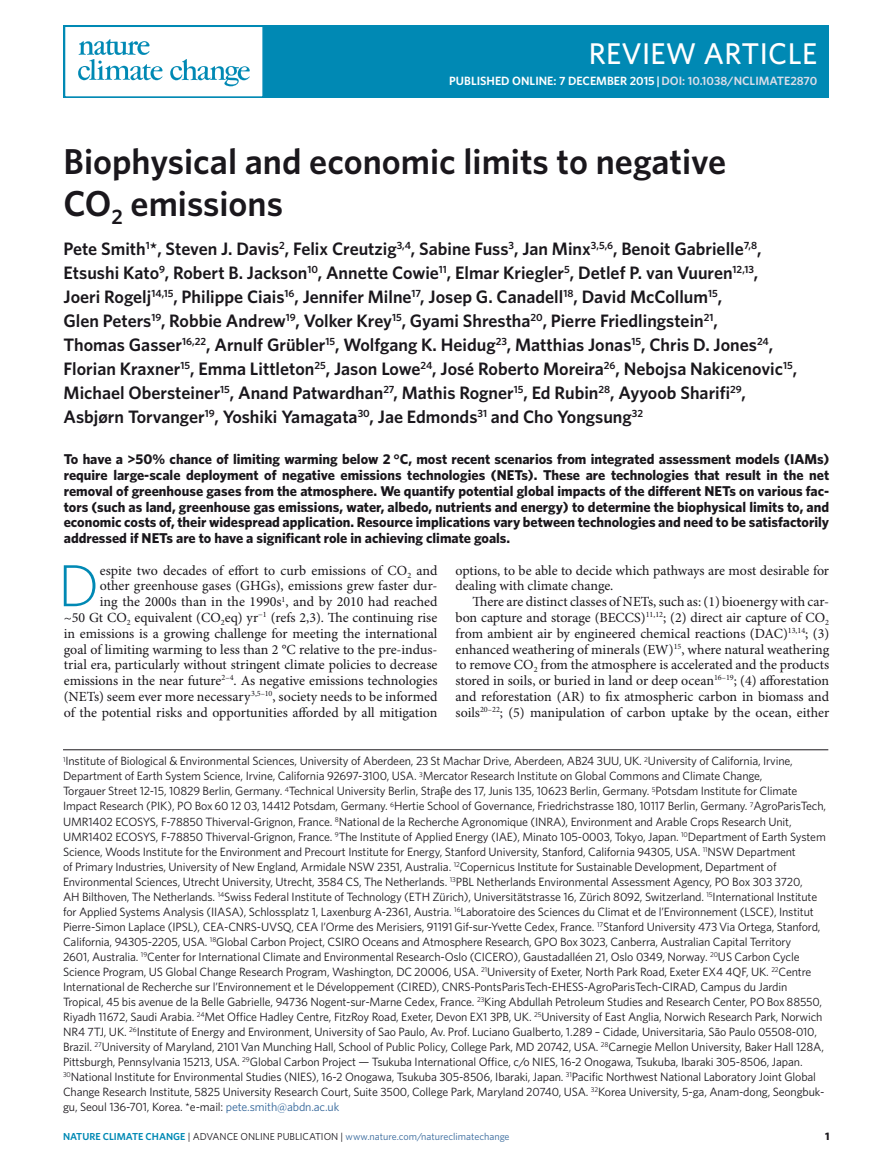
<style>
.page{position:relative;width:893px;height:1174px;background:#fff}
.page>*{position:absolute;margin:0;border:0;box-sizing:border-box;transform-origin:0 0}
.t1{font:300 59.4px "Whitney";color:#0089b4}
.t2{font:600 36px/42px "Whitney";color:#1a171c}
.t3{font:500 30px "Whitney";letter-spacing:.01em;color:#fff}
.t4{font:600 18px/24px "Whitney";color:#1a171c}
.t5{font:700 14.25px/15.8px "Whitney";color:#1a171c;text-align:justify}
.t6{font:13.95px/15.8px "Minion Pro";color:#1a171c;text-align:right}
.t7{font:12px/15px "Whitney";letter-spacing:-.01em;color:#1a171c}
.t8{font:600 12px "Whitney";color:#fff}
.t9{font:700 10.8px "Whitney";color:#1a171c}
.t10{font:10.2px "Whitney";color:#326599}
.s1{color:#dbdde9}
.s2{font-family:"Minion Pro"}
.s3{color:#326599}
.s4{font-weight:600;color:#0089b4}
.s5{color:#1a171c}
</style>
<div class="page">
<hr style="left:63px;top:749px;width:765px;height:1px;background:#1a171c">
<div style="left:64px;top:26px;width:765px;height:72px;background:#0089b4"></div>
<div style="left:64px;top:26px;width:200px;height:72px;background:#fff;border:2px solid #0089b4"></div>
<svg style="left:170px;top:59px;width:80px;height:27px"></svg>
<svg style="left:78px;top:39px;width:84px;height:41px"></svg>
<h3 class="t3" style="left:589px;top:34px;width:230px">REVIEW ARTICLE</h3>
<p class="t8" style="left:449px;top:73px;width:369px">PUBLISHED ONLINE: 7 DECEMBER 2015 |<span class="s1">DOI: 10.1038/NCLIMATE2870</span></p>
<h2 class="t2" style="left:64px;top:140px;width:664px">Biophysical and economic limits to negative<br>CO<sub>2</sub> emissions</h2>
<p class="t4" style="left:64px;top:237px;width:735px">Pete Smith<sup>1</sup>*, Steven J. Davis<sup>2</sup>, Felix Creutzig<sup>3,4</sup>, Sabine Fuss<sup>3</sup>, Jan Minx<sup>3,5,6</sup>, Benoit Gabrielle<sup>7,8</sup>, Etsushi Kato<sup>9</sup>, Robert B. Jackson<sup>10</sup>, Annette Cowie<sup>11</sup>, Elmar Kriegler<sup>5</sup>, Detlef P. van Vuuren<sup>12,13</sup>, Joeri Rogelj<sup>14,15</sup>, Philippe Ciais<sup>16</sup>, Jennifer Milne<sup>17</sup>, Josep G. Canadell<sup>18</sup>, David McCollum<sup>15</sup>,<br>Glen Peters<sup>19</sup>, Robbie Andrew<sup>19</sup>, Volker Krey<sup>15</sup>, Gyami Shrestha<sup>20</sup>, Pierre Friedlingstein<sup>21</sup>,<br>Thomas Gasser<sup>16,22</sup>, Arnulf Grübler<sup>15</sup>, Wolfgang K. Heidug<sup>23</sup>, Matthias Jonas<sup>15</sup>, Chris D. Jones<sup>24</sup>, Florian Kraxner<sup>15</sup>, Emma Littleton<sup>25</sup>, Jason Lowe<sup>24</sup>, José Roberto Moreira<sup>26</sup>, Nebojsa Nakicenovic<sup>15</sup>, Michael Obersteiner<sup>15</sup>, Anand Patwardhan<sup>27</sup>, Mathis Rogner<sup>15</sup>, Ed Rubin<sup>28</sup>, Ayyoob Sharifi<sup>29</sup>, Asbjørn Torvanger<sup>19</sup>, Yoshiki Yamagata<sup>30</sup>, Jae Edmonds<sup>31</sup> and Cho Yongsung<sup>32</sup></p>
<p class="t5" style="left:64px;top:451px;width:767px">To have a &gt;50% chance of limiting warming below 2 °C, most recent scenarios from integrated assessment models (IAMs) require large-scale deployment of negative emissions technologies (NETs). These are technologies that result in the net removal of greenhouse gases from the atmosphere. We quantify potential global impacts of the different NETs on various fac&shy;tors (such as land, greenhouse gas emissions, water, albedo, nutrients and energy) to determine the biophysical limits to, and economic costs of, their widespread application. Resource implications vary between technologies and need to be satisfactorily addressed if NETs are to have a significant role in achieving climate goals.</p>
<p class="t6" style="left:455px;top:563px;width:375px;text-align:left">options, to be able to decide which pathways are most desirable for dealing with climate change.</p>
<p class="t6" style="left:455px;top:594px;width:375px;text-align:justify;text-indent:17px">There are distinct classes of NETs, such as: (1) bioenergy with car&shy;bon capture and storage (BECCS)<sup>11,12</sup>; (2) direct air capture of CO<sub>2 </sub>from ambient air by engineered chemical reactions (DAC)<sup>13,14</sup>; (3) enhanced weathering of minerals (EW)<sup>15</sup>, where natural weathering to remove CO<sub>2</sub> from the atmosphere is accelerated and the products stored in soils, or buried in land or deep ocean<sup>16–19</sup>; (4) afforestation and reforestation (AR) to fix atmospheric carbon in biomass and soils<sup>20–22</sup>; (5) manipulation of carbon uptake by the ocean, either</p>
<p class="t7" style="left:63px;top:753px;width:765px"><sup>1</sup>Institute of Biological &amp; Environmental Sciences, University of Aberdeen, 23 St Machar Drive, Aberdeen, AB24 3UU, UK. <sup>2</sup>University of California, Irvine, Department of Earth System Science, Irvine, California 92697-3100, USA. <sup>3</sup>Mercator Research Institute on Global Commons and Climate Change,<br>Torgauer Street 12-15, 10829 Berlin, Germany. <sup>4</sup>Technical University Berlin, Stra<span class="s2">β</span>e des 17, Junis 135, 10623 Berlin, Germany. <sup>5</sup>Potsdam Institute for Climate Impact Research (PIK), PO Box 60 12 03, 14412 Potsdam, Germany. <sup>6</sup>Hertie School of Governance, Friedrichstrasse 180, 10117 Berlin, Germany. <sup>7</sup>AgroParisTech, UMR1402 ECOSYS, F-78850 Thiverval-Grignon, France. <sup>8</sup>National de la Recherche Agronomique (INRA), Environment and Arable Crops Research Unit, UMR1402 ECOSYS, F-78850 Thiverval-Grignon, France. <sup>9</sup>The Institute of Applied Energy (IAE), Minato 105-0003, Tokyo, Japan. <sup>10</sup>Department of Earth System Science, Woods Institute for the Environment and Precourt Institute for Energy, Stanford University, Stanford, California 94305, USA. <sup>11</sup>NSW Department<br>of Primary Industries, University of New England, Armidale NSW 2351, Australia. <sup>12</sup>Copernicus Institute for Sustainable Development, Department of Environmental Sciences, Utrecht University, Utrecht, 3584 CS, The Netherlands. <sup>13</sup>PBL Netherlands Environmental Assessment Agency, PO Box 303 3720,<br>AH Bilthoven, The Netherlands. <sup>14</sup>Swiss Federal Institute of Technology (ETH Zürich), Universitätstrasse 16, Zürich 8092, Switzerland. <sup>15</sup>International Institute for Applied Systems Analysis (IIASA), Schlossplatz 1, Laxenburg A-2361, Austria. <sup>16</sup>Laboratoire des Sciences du Climat et de l’Environnement (LSCE), Institut Pierre-Simon Laplace (IPSL), CEA-CNRS-UVSQ, CEA l’Orme des Merisiers, 91191 Gif-sur-Yvette Cedex, France. <sup>17</sup>Stanford University 473 Via Ortega, Stanford, California, 94305-2205, USA. <sup>18</sup>Global Carbon Project, CSIRO Oceans and Atmosphere Research, GPO Box 3023, Canberra, Australian Capital Territory<br>2601, Australia. <sup>19</sup>Center for International Climate and Environmental Research-Oslo (CICERO), Gaustadalléen 21, Oslo 0349, Norway. <sup>20</sup>US Carbon Cycle Science Program, US Global Change Research Program, Washington, DC 20006, USA. <sup>21</sup>University of Exeter, North Park Road, Exeter EX4 4QF, UK. <sup>22</sup>Centre International de Recherche sur l’Environnement et le Développement (CIRED), CNRS-PontsParisTech-EHESS-AgroParisTech-CIRAD, Campus du Jardin Tropical, 45 bis avenue de la Belle Gabrielle, 94736 Nogent-sur-Marne Cedex, France. <sup>23</sup>King Abdullah Petroleum Studies and Research Center, PO Box 88550, Riyadh 11672, Saudi Arabia. <sup>24</sup>Met Office Hadley Centre, FitzRoy Road, Exeter, Devon EX1 3PB, UK. <sup>25</sup>University of East Anglia, Norwich Research Park, Norwich NR4 7TJ, UK. <sup>26</sup>Institute of Energy and Environment, University of Sao Paulo, Av. Prof. Luciano Gualberto, 1.289 – Cidade, Universitaria, São Paulo 05508-010, Brazil. <sup>27</sup>University of Maryland, 2101 Van Munching Hall, School of Public Policy, College Park, MD 20742, USA. <sup>28</sup>Carnegie Mellon University, Baker Hall 128A, Pittsburgh, Pennsylvania 15213, USA. <sup>29</sup>Global Carbon Project — Tsukuba International Office, c/o NIES, 16-2 Onogawa, Tsukuba, Ibaraki 305-8506, Japan.<br><sup>30</sup>National Institute for Environmental Studies (NIES), 16-2 Onogawa, Tsukuba 305-8506, Ibaraki, Japan. <sup>31</sup>Pacific Northwest National Laboratory Joint Global Change Research Institute, 5825 University Research Court, Suite 3500, College Park, Maryland 20740, USA. <sup>32</sup>Korea University, 5-ga, Anam-dong, Seongbuk&shy;gu, Seoul 136-701, Korea. *e-mail: <span class="s3">pete.smith@abdn.ac.uk</span></p>
<p class="t6" style="left:64px;top:563px;width:375px">espite two decades of effort to curb emissions of CO<sub>2</sub> and<br>other greenhouse gases (GHGs), emissions grew faster dur-<br>ing the 2000s than in the 1990s<sup>1</sup>, and by 2010 had reached<br>~50 Gt CO<sub>2</sub> equivalent (CO<sub>2</sub>eq) yr<sup>−1</sup> (refs 2,3). The continuing rise in emissions is a growing challenge for meeting the international goal of limiting warming to less than 2 °C relative to the pre-indus&shy;trial era, particularly without stringent climate policies to decrease emissions in the near future<sup>2–4</sup>. As negative emissions technologies (NETs) seem ever more necessary<sup>3,5–10</sup>, society needs to be informed of the potential risks and opportunities afforded by all mitigation</p>
<h1 class="t1" style="left:58px;top:546px;width:43px">D</h1>
<p class="t10" style="left:63px;top:1129px;width:448px"><span class="s4">NATURE CLIMATE CHANGE</span> <span class="s5">| ADVANCE ONLINE PUBLICATION |</span> www.nature.com/natureclimatechange</p>
<p class="t9" style="left:825px;top:1129px;width:6px">1</p>
</div>
